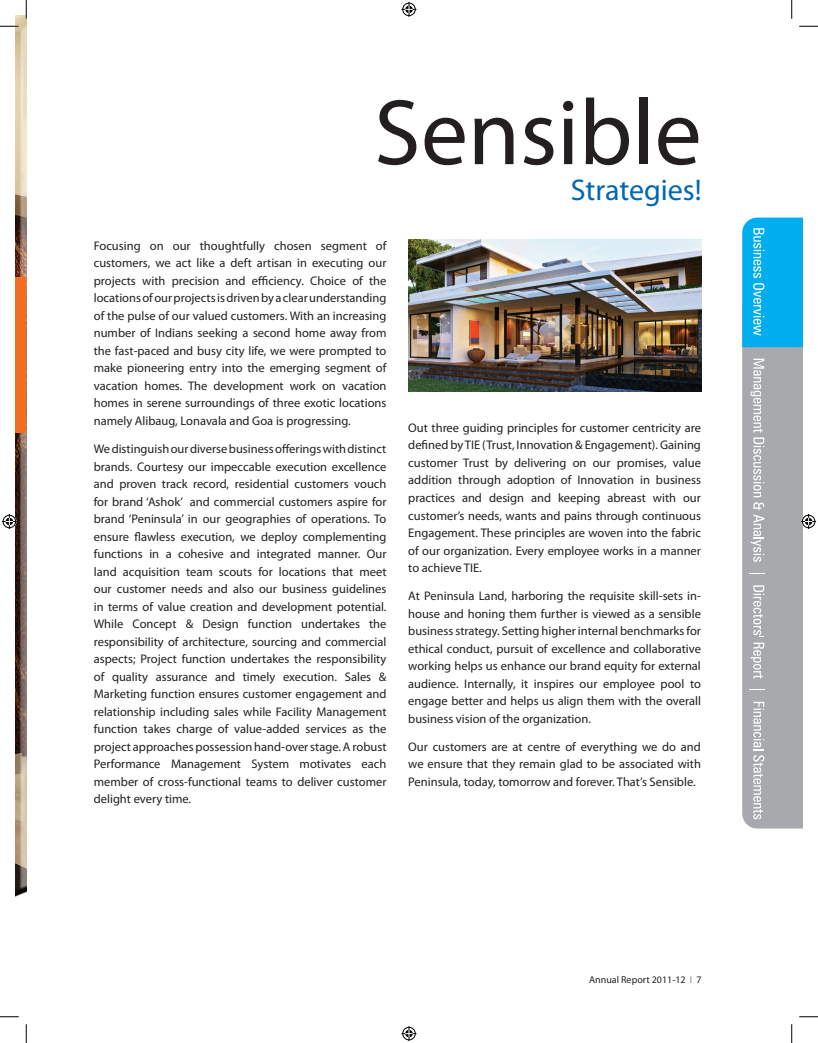
<style>
.page{position:relative;width:818px;height:1043px;background:#fff}
.page>*{position:absolute;margin:0;border:0;box-sizing:border-box;transform-origin:0 0}
.t1{font:93.75px "Myriad Pro";color:#231f20}
.t2{font:30px "Myriad Pro";letter-spacing:-.005em;color:#0166b3}
.t3{font:12.5px/17.5px "Myriad Pro";color:#231f20;text-align:justify}
.t4{font:10px "Myriad Pro";color:#231f20}
.s1{color:#808285}
</style>
<div class="page">
<img style="left:16px;top:16px;width:10px;height:1002px">
<div style="left:16px;top:277px;width:10px;height:155px;background:#f36e21"></div>
<img style="left:408px;top:239px;width:293px;height:153px">
<svg style="left:0;top:25px;width:19px;height:2px"></svg>
<svg style="left:799px;top:25px;width:19px;height:2px"></svg>
<svg style="left:0;top:1015px;width:19px;height:2px"></svg>
<svg style="left:799px;top:1016px;width:19px;height:1px"></svg>
<svg style="left:25px;top:0;width:2px;height:19px"></svg>
<svg style="left:25px;top:1024px;width:2px;height:18px"></svg>
<svg style="left:791px;top:0;width:1px;height:19px"></svg>
<svg style="left:791px;top:1024px;width:1px;height:18px"></svg>
<svg style="left:401px;top:2px;width:15px;height:15px"></svg>
<svg style="left:401px;top:1026px;width:15px;height:15px"></svg>
<svg style="left:2px;top:514px;width:15px;height:15px"></svg>
<svg style="left:742px;top:217px;width:74px;height:611px"></svg>
<h1 class="t1" style="left:374px;top:75px;width:329px">Sensible</h1>
<h2 class="t2" style="left:570px;top:172px;width:132px">Strategies!</h2>
<p class="t3" style="left:94px;top:237px;width:294px">Focusing on our thoughtfully chosen segment of customers, we act like a deft artisan in executing our projects with precision and efficiency. Choice of the locations of our projects is driven by a clear understanding of the pulse of our valued customers. With an increasing number of Indians seeking a second home away from the fast-paced and busy city life, we were prompted to make pioneering entry into the emerging segment of vacation homes. The development work on vacation homes in serene surroundings of three exotic locations namely Alibaug, Lonavala and Goa is progressing.</p>
<p class="t3" style="left:94px;top:440px;width:294px">We distinguish our diverse business offerings with distinct brands. Courtesy our impeccable execution excellence and proven track record, residential customers vouch for brand ‘Ashok’ and commercial customers aspire for brand ‘Peninsula’ in our geographies of operations. To ensure flawless execution, we deploy complementing functions in a cohesive and integrated manner. Our land acquisition team scouts for locations that meet our customer needs and also our business guidelines in terms of value creation and development potential.<br>While Concept &amp; Design function undertakes the responsibility of architecture, sourcing and commercial aspects; Project function undertakes the responsibility of quality assurance and timely execution. Sales &amp; Marketing function ensures customer engagement and relationship including sales while Facility Management function takes charge of value-added services as the project approaches possession hand-over stage. A robust Performance Management System motivates each member of cross-functional teams to deliver customer delight every time.</p>
<p class="t3" style="left:408px;top:419px;width:294px">Out three guiding principles for customer centricity are defined by TIE (Trust, Innovation &amp; Engagement). Gaining customer Trust by delivering on our promises, value addition through adoption of Innovation in business practices and design and keeping abreast with our customer’s needs, wants and pains through continuous Engagement. These principles are woven into the fabric of our organization. Every employee works in a manner to achieve TIE.</p>
<p class="t3" style="left:408px;top:587px;width:294px">At Peninsula Land, harboring the requisite skill-sets in&shy;house and honing them further is viewed as a sensible business strategy. Setting higher internal benchmarks for ethical conduct, pursuit of excellence and collaborative working helps us enhance our brand equity for external audience. Internally, it inspires our employee pool to engage better and helps us align them with the overall business vision of the organization.</p>
<p class="t3" style="left:408px;top:737px;width:294px">Our customers are at centre of everything we do and we ensure that they remain glad to be associated with Peninsula, today, tomorrow and forever. That’s Sensible.</p>
<p class="t4" style="left:589px;top:973px;width:114px">Annual Report 2011-12 <span class="s1">I</span> 7</p>
</div>
